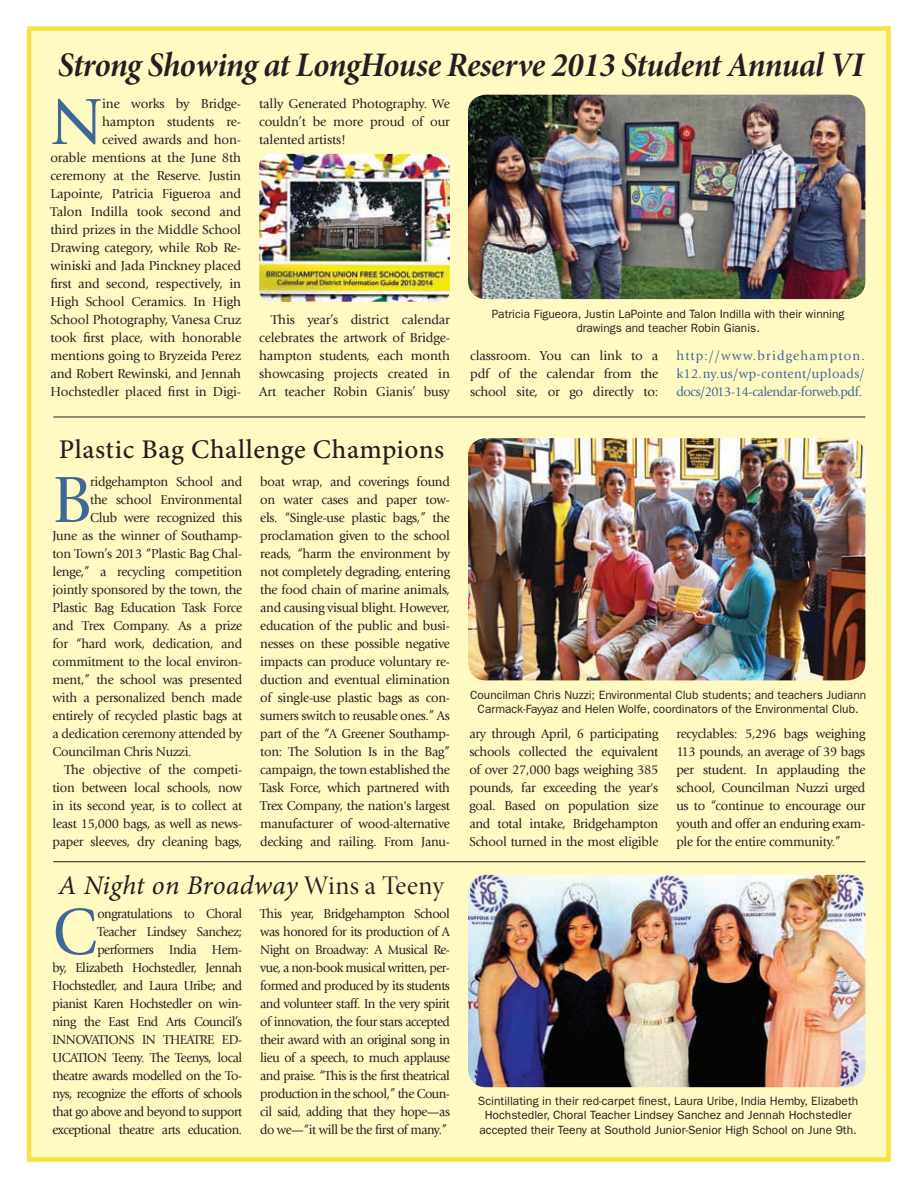
<style>
.page{position:relative;width:918px;height:1188px;background:#fff}
.page>*{position:absolute;margin:0;border:0;box-sizing:border-box;transform-origin:0 0}
.t1{font:68.1px "Giovanni Std";color:#3f6899}
.t2{font:68.1px "Giovanni Std";color:#3f6899;scale:.95 1}
.t3{font:34.5px "Minion Pro Bold It Subh";letter-spacing:-.015em;color:#231f20}
.t4{font:500 27px "Minion Pro";letter-spacing:.02em;color:#231f20}
.t5{font:italic 27px "Minion Pro";letter-spacing:.005em;color:#231f20}
.t6{font:13.5px/18px "Giovanni Std";letter-spacing:-.02em;color:#231f20;text-align:justify}
.t7{font:13.5px/18px "Giovanni Std";letter-spacing:-.02em;color:#231f20;text-align:right;scale:.95 1}
.t8{font:13.5px/18px "Giovanni Std";letter-spacing:-.02em;color:#3f6899;text-align:justify}
.t9{font:12px/14.4px "ITC Franklin Gothic Std";color:#231f20;text-align:center}
.s1{font-family:"Minion Pro Disp";font-style:normal}
</style>
<div class="page">
<div style="left:27px;top:26px;width:864px;height:1136px;background:#fffac1;border:4px solid #f7e145"></div>
<img style="left:468px;top:875px;width:397px;height:212px">
<img style="left:468px;top:438px;width:397px;height:242px">
<img style="left:468px;top:95px;width:397px;height:204px">
<hr style="left:53px;top:861px;width:812px;height:1px;background:#231f20">
<hr style="left:53px;top:417px;width:812px;height:1px;background:#231f20">
<img style="left:259px;top:154px;width:191px;height:148px">
<h2 class="t3" style="left:58px;top:42px;width:807px">Strong Showing at LongHouse Reserve 2013 Student Annual VI</h2>
<p class="t6" style="left:50px;top:95px;width:192px;text-align:right">ine works by Bridge&shy;hampton students re-<br>ceived awards and hon-<br>orable mentions at the June 8th ceremony at the Reserve. Justin<br>Lapointe, Patricia Figueroa and<br>Talon Indilla took second and third prizes in the Middle School<br>Drawing category, while Rob Re&shy;winiski and Jada Pinckney placed first and second, respectively, in<br>High School Ceramics. In High<br>School Photography, Vanesa Cruz took first place, with honorable mentions going to Bryzeida Perez and Robert Rewinski, and Jennah<br>Hochstedler placed first in Digi-</p>
<p class="t6" style="left:259px;top:95px;width:192px">tally Generated Photography. We couldn’t be more proud of our talented artists!</p>
<h1 class="t1" style="left:50px;top:83px;width:54px">N</h1>
<p class="t6" style="left:259px;top:311px;width:192px;text-indent:12px">This year’s district calendar celebrates the artwork of Bridge&shy;hampton students, each month showcasing projects created in Art teacher Robin Gianis’ busy</p>
<h3 class="t4" style="left:59px;top:431px;width:387px">Plastic Bag Challenge Champions</h3>
<h1 class="t1" style="left:52px;top:461px;width:41px">B</h1>
<p class="t6" style="left:90px;top:473px;width:153px">ridgehampton School and</p>
<p class="t6" style="left:90px;top:491px;width:153px">the school Environmental</p>
<p class="t6" style="left:90px;top:509px;width:153px">Club were recognized this</p>
<p class="t6" style="left:52px;top:527px;width:191px">June as the winner of Southamp-</p>
<p class="t6" style="left:52px;top:545px;width:191px">ton Town’s 2013 “Plastic Bag Chal-</p>
<p class="t6" style="left:52px;top:563px;width:191px">lenge,” a recycling competition</p>
<p class="t6" style="left:52px;top:581px;width:191px">jointly sponsored by the town, the</p>
<p class="t6" style="left:52px;top:599px;width:191px">Plastic Bag Education Task Force</p>
<p class="t6" style="left:52px;top:617px;width:191px">and Trex Company. As a prize</p>
<p class="t6" style="left:52px;top:635px;width:191px">for “hard work, dedication, and</p>
<p class="t6" style="left:52px;top:653px;width:191px">commitment to the local environ-</p>
<p class="t6" style="left:52px;top:671px;width:191px">ment,” the school was presented</p>
<p class="t6" style="left:52px;top:689px;width:191px">with a personalized bench made</p>
<p class="t6" style="left:52px;top:707px;width:191px">entirely of recycled plastic bags at</p>
<p class="t6" style="left:52px;top:725px;width:191px">a dedication ceremony attended by</p>
<p class="t6" style="left:52px;top:743px;width:141px">Councilman Chris Nuzzi.</p>
<p class="t6" style="left:64px;top:761px;width:179px">The objective of the competi-</p>
<p class="t6" style="left:52px;top:779px;width:191px">tion between local schools, now</p>
<p class="t6" style="left:52px;top:797px;width:191px">in its second year, is to collect at</p>
<p class="t6" style="left:52px;top:815px;width:191px">least 15,000 bags, as well as news-</p>
<p class="t6" style="left:52px;top:833px;width:191px">paper sleeves, dry cleaning bags,</p>
<p class="t6" style="left:260px;top:473px;width:191px">boat wrap, and coverings found on water cases and paper tow&shy;els. “Single-use plastic bags,” the proclamation given to the school reads, “harm the environment by not completely degrading, entering the food chain of marine animals, and causing visual blight. However, education of the public and busi&shy;nesses on these possible negative impacts can produce voluntary re&shy;duction and eventual elimination of single-use plastic bags as con&shy;sumers switch to reusable ones.” As part of the “A Greener Southamp&shy;ton: The Solution Is in the Bag” campaign, the town established the Task Force, which partnered with Trex Company, the nation's largest manufacturer of wood-alternative decking and railing. From Janu-</p>
<h3 class="t5" style="left:58px;top:867px;width:387px">A Night on Broadway <span class="s1">Wins a Teeny</span></h3>
<h1 class="t2" style="left:52px;top:893px;width:48px">C</h1>
<p class="t7" style="left:52px;top:905px;width:201px">ongratulations to Choral<br>Teacher Lindsey Sanchez; performers India Hem-<br>by, Elizabeth Hochstedler, Jennah<br>Hochstedler, and Laura Uribe; and pianist Karen Hochstedler on win&shy;ning the East End Arts Council’s<br>INNOVATIONS IN THEATRE ED-<br>UCATION Teeny. The Teenys, local theatre awards modelled on the To&shy;nys, recognize the efforts of schools that go above and beyond to support exceptional theatre arts education.</p>
<p class="t7" style="left:260px;top:905px;width:201px;text-align:justify">This year, Bridgehampton School was honored for its production of A Night on Broadway: A Musical Re&shy;vue, a non-book musical written, per&shy;formed and produced by its students and volunteer staff. In the very spirit of innovation, the four stars accepted their award with an original song in lieu of a speech, to much applause and praise. “This is the first theatrical production in the school,” the Coun&shy;cil said, adding that they hope—as do we—“it will be the first of many.”</p>
<p class="t9" style="left:492px;top:307px;width:354px">Patricia Figueora, Justin LaPointe and Talon Indilla with their winning drawings and teacher Robin Gianis.</p>
<p class="t6" style="left:470px;top:347px;width:190px">classroom. You can link to a pdf of the calendar from the school site, or go directly to:</p>
<p class="t8" style="left:676px;top:347px;width:190px">http://www.bridgehampton. k12.ny.us/wp-content/uploads/ docs/2013-14-calendar-forweb.pdf.</p>
<p class="t9" style="left:470px;top:688px;width:398px">Councilman Chris Nuzzi; Environmental Club students; and teachers Judiann<br>Carmack-Fayyaz and Helen Wolfe, coordinators of the Environmental Club.</p>
<p class="t6" style="left:469px;top:725px;width:191px">ary through April, 6 participating schools collected the equivalent of over 27,000 bags weighing 385 pounds, far exceeding the year's goal. Based on population size and total intake, Bridgehampton School turned in the most eligible</p>
<p class="t6" style="left:676px;top:725px;width:191px">recyclables: 5,296 bags weighing 113 pounds, an average of 39 bags per student. In applauding the school, Councilman Nuzzi urged us to “continue to encourage our youth and offer an enduring exam&shy;ple for the entire community.”</p>
<p class="t9" style="left:478px;top:1094px;width:382px">Scintillating in their red-carpet finest, Laura Uribe, India Hemby, Elizabeth<br>Hochstedler, Choral Teacher Lindsey Sanchez and Jennah Hochstedler accepted their Teeny at Southold Junior-Senior High School on June 9th.</p>
</div>
